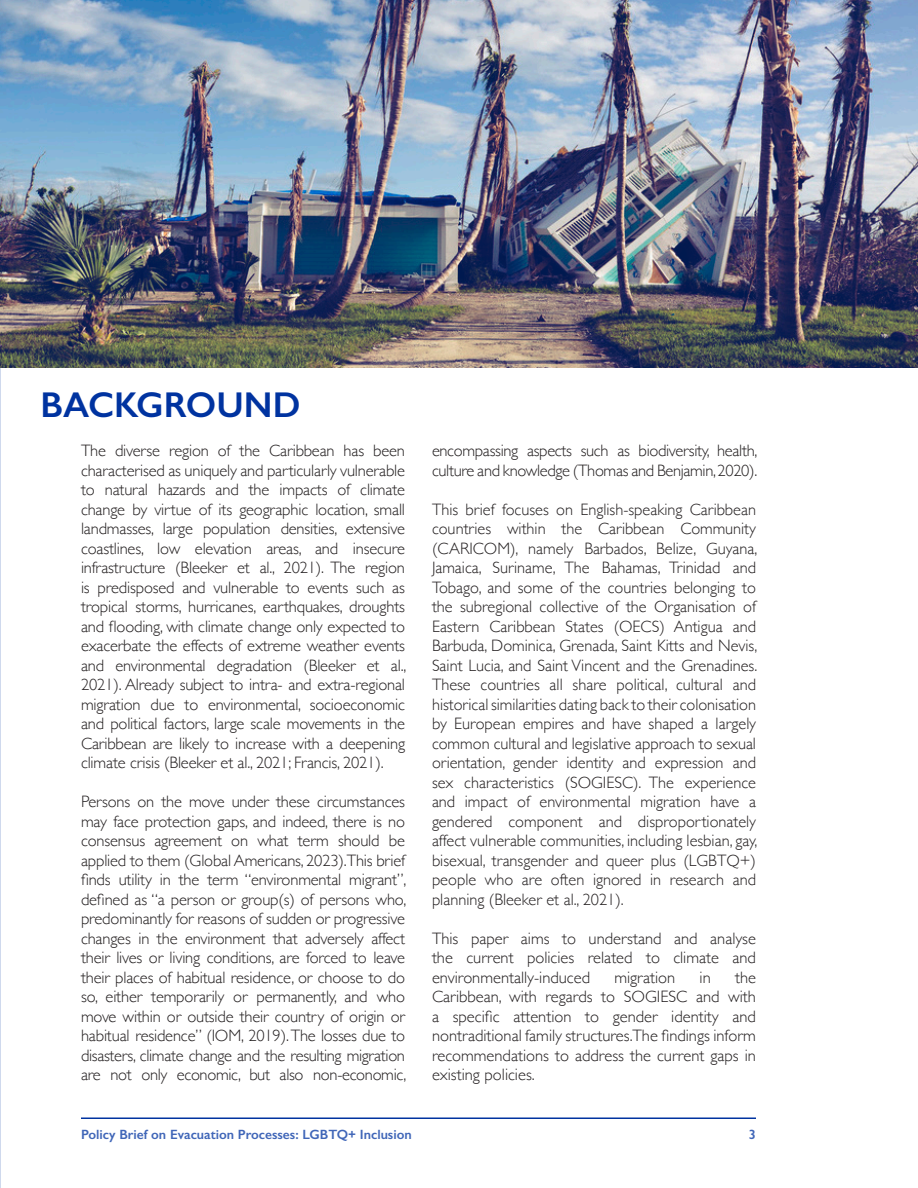
<style>
.page{position:relative;width:918px;height:1188px;background:#fff}
.page>*{position:absolute;margin:0;border:0;box-sizing:border-box;transform-origin:0 0}
.t1{font:600 36px "Gill Sans";color:#0033a0}
.t2{font:300 16.5px/19.5px "Gill Sans";letter-spacing:-.01em;color:#231f20;text-align:justify}
.t3{font:600 13.5px "Gill Sans";color:#4066b8}
</style>
<div class="page">
<hr style="left:81px;top:1118px;width:675px;height:1px;background:#0033a0">
<img style="left:0;top:0;width:918px;height:368px">
<p class="t1" style="left:40px;top:383px;width:261px">BACKGROUND</p>
<p class="t2" style="left:81px;top:440px;width:327px">The diverse region of the Caribbean has been characterised as uniquely and particularly vulnerable to natural hazards and the impacts of climate change by virtue of its geographic location, small landmasses, large population densities, extensive coastlines, low elevation areas, and insecure infrastructure (Bleeker et al., 2021). The region is predisposed and vulnerable to events such as tropical storms, hurricanes, earthquakes, droughts and flooding, with climate change only expected to exacerbate the effects of extreme weather events and environmental degradation (Bleeker et al., 2021). Already subject to intra- and extra-regional migration due to environmental, socioeconomic and political factors, large scale movements in the Caribbean are likely to increase with a deepening climate crisis (Bleeker et al., 2021; Francis, 2021).</p>
<p class="t2" style="left:81px;top:791px;width:327px">Persons on the move under these circumstances may face protection gaps, and indeed, there is no consensus agreement on what term should be applied to them (Global Americans, 2023).This brief finds utility in the term “environmental migrant”, defined as “a person or group(s) of persons who, predominantly for reasons of sudden or progressive changes in the environment that adversely affect their lives or living conditions, are forced to leave their places of habitual residence, or choose to do so, either temporarily or permanently, and who move within or outside their country of origin or habitual residence” (IOM, 2019). The losses due to disasters, climate change and the resulting migration are not only economic, but also non-economic,</p>
<p class="t2" style="left:432px;top:440px;width:327px">encompassing aspects such as biodiversity, health, culture and knowledge (Thomas and Benjamin, 2020).</p>
<p class="t2" style="left:432px;top:499px;width:327px">This brief focuses on English-speaking Caribbean countries within the Caribbean Community (CARICOM), namely Barbados, Belize, Guyana, Jamaica, Suriname, The Bahamas, Trinidad and Tobago, and some of the countries belonging to the subregional collective of the Organisation of Eastern Caribbean States (OECS) Antigua and Barbuda, Dominica, Grenada, Saint Kitts and Nevis, Saint Lucia, and Saint Vincent and the Grenadines.<br>These countries all share political, cultural and historical similarities dating back to their colonisation by European empires and have shaped a largely common cultural and legislative approach to sexual orientation, gender identity and expression and sex characteristics (SOGIESC). The experience and impact of environmental migration have a gendered component and disproportionately affect vulnerable communities, including lesbian, gay, bisexual, transgender and queer plus (LGBTQ+) people who are often ignored in research and planning (Bleeker et al., 2021).</p>
<p class="t2" style="left:432px;top:928px;width:326px">This paper aims to understand and analyse the current policies related to climate and environmentally-induced</p>
<p class="t2" style="left:432px;top:967px;width:326px;text-indent:303px">the Caribbean, with regards to SOGIESC and with a specific attention to gender identity and nontraditional family structures.The findings inform recommendations to address the current gaps in existing policies.</p>
<p class="t2" style="left:614px;top:967px;width:62px">migration</p>
<p class="t2" style="left:700px;top:967px;width:13px">in</p>
<p class="t3" style="left:81px;top:1126px;width:332px">Policy Brief on Evacuation Processes: LGBTQ+ Inclusion</p>
<p class="t3" style="left:749px;top:1126px;width:9px">3</p>
</div>
